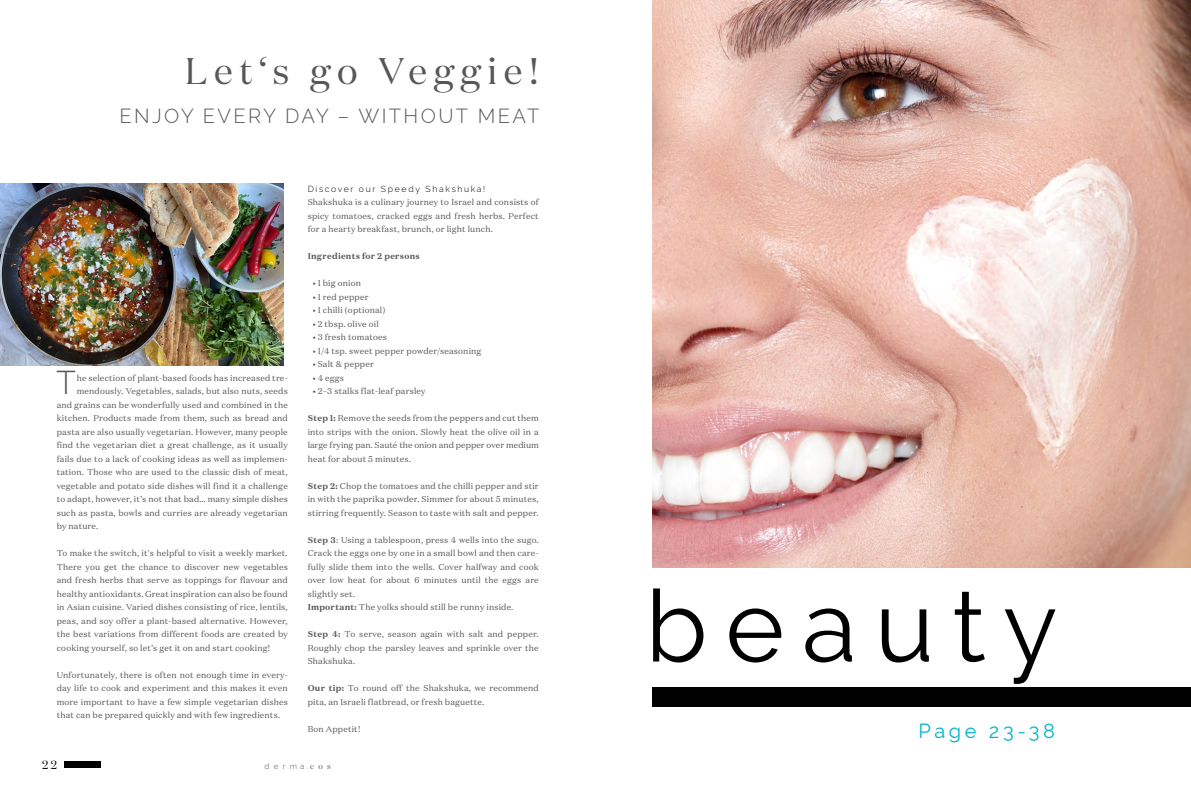
<style>
.page{position:relative;width:1191px;height:794px;background:#fff}
.page>*{position:absolute;margin:0;border:0;box-sizing:border-box;transform-origin:0 0}
.t1{font:100px "Raleway";letter-spacing:.18em;color:#000}
.t2{font:37px "Domaine Display";letter-spacing:.18em;color:#575756}
.t3{font:300 32.4px "Raleway";color:#575756}
.t4{font:300 20px "Raleway";letter-spacing:.12em;color:#575756}
.t5{font:20px "Raleway";letter-spacing:.18em;color:#00b4cd}
.t6{font:12px "Domaine Display Test";color:#000}
.t7{font:300 8.7px "Raleway";letter-spacing:.19em;color:#000}
.t8{font:8.5px/13.5px "Domaine Text";letter-spacing:.02em;color:#575756;text-align:justify}
.t9{font:700 8.5px "Domaine Text";letter-spacing:.025em;color:#575756}
.t10{font:300 8px "Raleway";letter-spacing:.53em;color:#575756}
.s1{font-weight:700}
.s2{font-family:"Domaine Display Test";font-weight:400}
</style>
<div class="page">
<div style="left:64px;top:761px;width:37px;height:6px;background:#000"></div>
<img style="left:0;top:183px;width:283px;height:183px">
<img style="left:652px;top:0;width:539px;height:567px">
<div style="left:652px;top:687px;width:539px;height:20px;background:#000"></div>
<h2 class="t2" style="left:185px;top:48px;width:355px">Let‘s go Veggie!</h2>
<h3 class="t4" style="left:120px;top:105px;width:421px">ENJOY EVERY DAY – WITHOUT MEAT</h3>
<h3 class="t3" style="left:56px;top:364px;width:21px">T</h3>
<p class="t8" style="left:77px;top:371px;width:213px">he selection of plant-based foods has increased tre-</p>
<p class="t8" style="left:77px;top:384px;width:213px">mendously. Vegetables, salads, but also nuts, seeds</p>
<p class="t8" style="left:57px;top:398px;width:233px">and grains can be wonderfully used and combined in the</p>
<p class="t8" style="left:57px;top:411px;width:233px">kitchen. Products made from them, such as bread and</p>
<p class="t8" style="left:57px;top:425px;width:233px">pasta are also usually vegetarian. However, many people</p>
<p class="t8" style="left:57px;top:438px;width:233px">find the vegetarian diet a great challenge, as it usually</p>
<p class="t8" style="left:57px;top:452px;width:233px">fails due to a lack of cooking ideas as well as implemen-</p>
<p class="t8" style="left:57px;top:465px;width:233px">tation. Those who are used to the classic dish of meat,</p>
<p class="t8" style="left:57px;top:479px;width:233px">vegetable and potato side dishes will find it a challenge</p>
<p class="t8" style="left:57px;top:492px;width:233px">to adapt, however, it’s not that bad… many simple dishes</p>
<p class="t8" style="left:57px;top:506px;width:233px">such as pasta, bowls and curries are already vegetarian</p>
<p class="t8" style="left:57px;top:519px;width:43px">by nature.</p>
<p class="t8" style="left:57px;top:546px;width:233px">To make the switch, it's helpful to visit a weekly market.<br>There you get the chance to discover new vegetables and fresh herbs that serve as toppings for flavour and healthy antioxidants. Great inspiration can also be found in Asian cuisine. Varied dishes consisting of rice, lentils, peas, and soy offer a plant-based alternative. However, the best variations from different foods are created by cooking yourself, so let’s get it on and start cooking!</p>
<p class="t8" style="left:57px;top:668px;width:233px">Unfortunately, there is often not enough time in every&shy;day life to cook and experiment and this makes it even more important to have a few simple vegetarian dishes that can be prepared quickly and with few ingredients.</p>
<p class="t7" style="left:308px;top:184px;width:179px">Discover our Speedy Shakshuka!</p>
<p class="t8" style="left:308px;top:195px;width:233px">Shakshuka is a culinary journey to Israel and consists of spicy tomatoes, cracked eggs and fresh herbs. Perfect for a hearty breakfast, brunch, or light lunch.</p>
<p class="t9" style="left:308px;top:251px;width:114px">Ingredients for 2 persons</p>
<p class="t8" style="left:313px;top:276px;width:50px">• 1 big onion</p>
<p class="t8" style="left:313px;top:290px;width:58px">• 1 red pepper</p>
<p class="t8" style="left:313px;top:303px;width:74px">• 1 chilli (optional)</p>
<p class="t8" style="left:313px;top:317px;width:68px">• 2 tbsp. olive oil</p>
<p class="t8" style="left:313px;top:330px;width:76px">• 3 fresh tomatoes</p>
<p class="t8" style="left:313px;top:344px;width:170px">• 1/4 tsp. sweet pepper powder/seasoning</p>
<p class="t8" style="left:313px;top:357px;width:63px">• Salt &amp; pepper</p>
<p class="t8" style="left:313px;top:371px;width:33px">• 4 eggs</p>
<p class="t8" style="left:313px;top:384px;width:114px">• 2–3 stalks flat-leaf parsley</p>
<p class="t8" style="left:308px;top:411px;width:233px"><span class="s1">Step 1:</span> Remove the seeds from the peppers and cut them into strips with the onion. Slowly heat the olive oil in a large frying pan. Sauté the onion and pepper over medium heat for about 5 minutes.</p>
<p class="t8" style="left:308px;top:479px;width:233px"><span class="s1">Step 2:</span> Chop the tomatoes and the chilli pepper and stir in with the paprika powder. Simmer for about 5 minutes, stirring frequently. Season to taste with salt and pepper.</p>
<p class="t8" style="left:308px;top:533px;width:233px;text-align:left"><span class="s1">Step 3</span>: Using a tablespoon, press 4 wells into the sugo.<br>Crack the eggs one by one in a small bowl and then care&shy;fully slide them into the wells. Cover halfway and cook over low heat for about 6 minutes until the eggs are slightly set.<br><span class="s1">Important:</span> The yolks should still be runny inside.</p>
<p class="t8" style="left:308px;top:627px;width:233px"><span class="s1">Step 4:</span> To serve, season again with salt and pepper.<br>Roughly chop the parsley leaves and sprinkle over the Shakshuka.</p>
<p class="t8" style="left:308px;top:681px;width:233px"><span class="s1">Our tip:</span> To round off the Shakshuka, we recommend pita, an Israeli flatbread, or fresh baguette.</p>
<p class="t8" style="left:308px;top:722px;width:54px">Bon Appetit!</p>
<h3 class="t6" style="left:42px;top:757px;width:16px">22</h3>
<p class="t10" style="left:265px;top:762px;width:68px">derma.<span class="s2">cos</span></p>
<h1 class="t1" style="left:646px;top:568px;width:413px">beauty</h1>
<h3 class="t5" style="left:918px;top:719px;width:138px">Page 23-38</h3>
</div>
